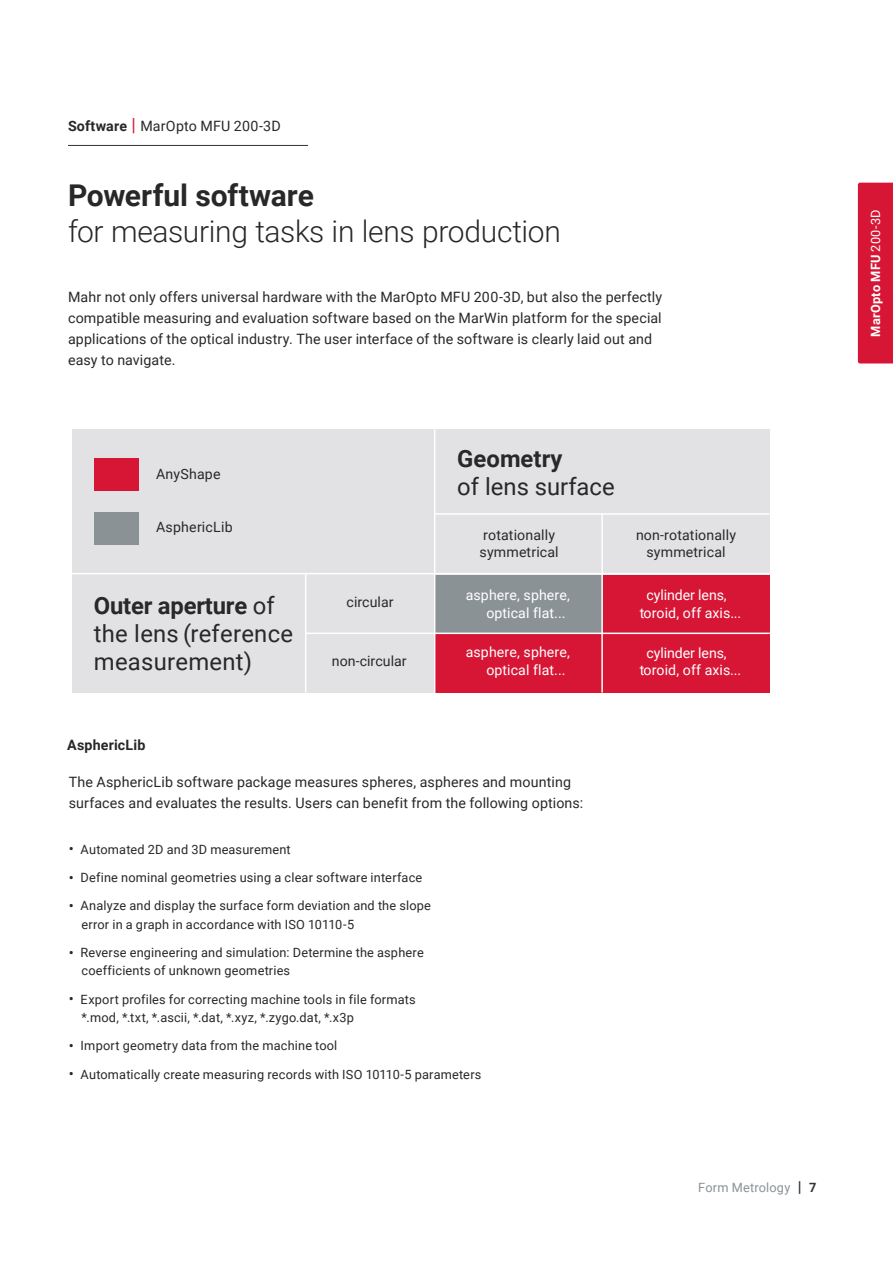
<style>
.page{position:relative;width:893px;height:1263px;background:#fff}
.page>*{position:absolute;margin:0;border:0;box-sizing:border-box;transform-origin:0 0}
.H0_Auszeichnung_30pt{font:300 30px/36px "Roboto";letter-spacing:-.01em;color:#292829}
.t1{font:23.85px/28px "Roboto";letter-spacing:.01em;color:#292829}
.H0_Auszeichnung_30pt-2{font:14.25px/21px "Roboto";letter-spacing:.01em;color:#292829}
.Einleitung_9_5_Regul{font:14.25px/21px "Roboto";letter-spacing:.01em;color:#292829}
.Dachzeile_9_5pt_Regu{font:14.25px "Roboto";letter-spacing:.01em;color:#292829}
.Einleitung_9_5_Regul-2{font:700 14.25px "Roboto";letter-spacing:.01em;color:#292829}
.t2{font:14.1px/17.7px "Roboto";letter-spacing:.005em;color:#fff}
.t3{font:14.1px/17px "Roboto";letter-spacing:.01em;color:#292829}
.t4{font:12.75px/18.8px "Roboto";letter-spacing:.015em;color:#292829}
.t5{font:700 12.75px "Roboto";letter-spacing:.02em;color:#fff}
.t6{font:12.75px "Roboto";letter-spacing:.015em;color:#8b9296}
.s1{font-weight:700}
.s2{font-size:18px;color:#d71635}
.s3{font-size:15px}
.s4{font-weight:700;font-size:15px;color:#2a343a}
.s5{font-weight:700;color:#2a343a}
.s6{font-weight:400}
</style>
<div class="page">
<div style="left:858px;top:183px;width:35px;height:180px;background:#d71635"></div>
<hr style="left:68px;top:145px;width:240px;height:1px;background:#2a343a">
<div style="left:72px;top:430px;width:362px;height:143px;background:#e2e2e4"></div>
<div style="left:306px;top:573px;width:129px;height:60px;background:#e2e2e4"></div>
<div style="left:435px;top:573px;width:168px;height:61px;background:#8b9296"></div>
<div style="left:436px;top:515px;width:167px;height:59px;background:#e2e2e4"></div>
<div style="left:603px;top:573px;width:167px;height:61px;background:#d71635"></div>
<div style="left:603px;top:515px;width:167px;height:59px;background:#e2e2e4"></div>
<div style="left:434px;top:430px;width:336px;height:85px;background:#e2e2e4"></div>
<div style="left:305px;top:632px;width:129px;height:61px;background:#e2e2e4"></div>
<div style="left:435px;top:633px;width:168px;height:59px;background:#d71635"></div>
<div style="left:603px;top:633px;width:167px;height:59px;background:#d71635"></div>
<div style="left:72px;top:574px;width:234px;height:118px;background:#e2e2e4"></div>
<hr style="left:73px;top:573px;width:697px;height:1px;background:#fff">
<hr style="left:435px;top:513px;width:335px;height:2px;background:#fff">
<hr style="left:306px;top:633px;width:464px;height:1px;background:#fff">
<hr style="left:434px;top:429px;width:1px;height:266px;background:#fff">
<hr style="left:305px;top:573px;width:1px;height:119px;background:#fff">
<hr style="left:601px;top:513px;width:2px;height:179px;background:#fff">
<div style="left:94px;top:512px;width:45px;height:32px;background:#8b9296"></div>
<div style="left:94px;top:458px;width:45px;height:33px;background:#d71635"></div>
<p class="Dachzeile_9_5pt_Regu" style="left:68px;top:116px;width:214px"><span class="s1">Software</span> <span class="s2">|</span> MarOpto MFU 200-3D</p>
<p class="H0_Auszeichnung_30pt" style="left:68px;top:176px;width:494px"><span class="s1">Powerful software<br></span>for measuring tasks in lens production</p>
<p class="H0_Auszeichnung_30pt-2" style="left:68px;top:286px;width:596px">Mahr not only offers universal hardware with the MarOpto MFU 200-3D, but also the perfectly compatible measuring and evaluation software based on the MarWin platform for the special applications of the optical industry. The user interface of the software is clearly laid out and easy to navigate.</p>
<p class="t3" style="left:156px;top:465px;width:66px">AnyShape</p>
<p class="t3" style="left:156px;top:518px;width:78px">AsphericLib</p>
<p class="t1" style="left:94px;top:590px;width:201px"><span class="s1">Outer aperture</span> of the lens (reference measurement)</p>
<p class="t3" style="left:347px;top:593px;width:49px">circular</p>
<p class="t3" style="left:332px;top:652px;width:76px">non-circular</p>
<p class="t1" style="left:457px;top:443px;width:159px"><span class="s1">Geometry<br></span>of lens surface</p>
<p class="t3" style="left:480px;top:526px;width:81px">rotationally symmetrical</p>
<p class="t2" style="left:486px;top:585px;width:85px;text-indent:-21px">asphere, sphere, optical flat...</p>
<p class="t2" style="left:486px;top:643px;width:85px;text-indent:-21px">asphere, sphere, optical flat...</p>
<p class="t3" style="left:636px;top:526px;width:102px;text-align:center">non-rotationally symmetrical</p>
<p class="t2" style="left:640px;top:585px;width:103px;text-align:center">cylinder lens, toroid, off axis...</p>
<p class="t2" style="left:640px;top:643px;width:103px;text-align:center">cylinder lens, toroid, off axis...</p>
<p class="Einleitung_9_5_Regul-2" style="left:67px;top:735px;width:80px">AsphericLib</p>
<p class="Einleitung_9_5_Regul" style="left:69px;top:771px;width:516px">The AsphericLib software package measures spheres, aspheres and mounting surfaces and evaluates the results. Users can benefit from the following options:</p>
<p class="t4" style="left:69px;top:839px;width:224px"><span class="s3">•</span> Automated 2D and 3D measurement</p>
<p class="t4" style="left:69px;top:867px;width:355px"><span class="s3">•</span> Define nominal geometries using a clear software interface</p>
<p class="t4" style="left:81px;top:895px;width:351px;text-indent:-13px"><span class="s3">•</span> Analyze and display the surface form deviation and the slope error in a graph in accordance with ISO 10110-5</p>
<p class="t4" style="left:81px;top:942px;width:344px;text-indent:-13px"><span class="s3">•</span> Reverse engineering and simulation: Determine the asphere coefficients of unknown geometries</p>
<p class="t4" style="left:81px;top:989px;width:336px;text-indent:-13px"><span class="s3">•</span> Export profiles for correcting machine tools in file formats *.mod, *.txt, *.ascii, *.dat, *.xyz, *.zygo.dat, *.x3p</p>
<p class="t4" style="left:69px;top:1036px;width:270px"><span class="s3">•</span> Import geometry data from the machine tool</p>
<p class="t4" style="left:69px;top:1064px;width:414px"><span class="s3">•</span> Automatically create measuring records with ISO 10110-5 parameters</p>
<p class="t6" style="left:698px;top:1179px;width:120px">Form Metrology <span class="s4">|</span> <span class="s5">7</span></p>
<p class="t5" style="left:867px;top:337px;width:129px;rotate:-90deg">MarOpto MFU <span class="s6">200-3D</span></p>
</div>
